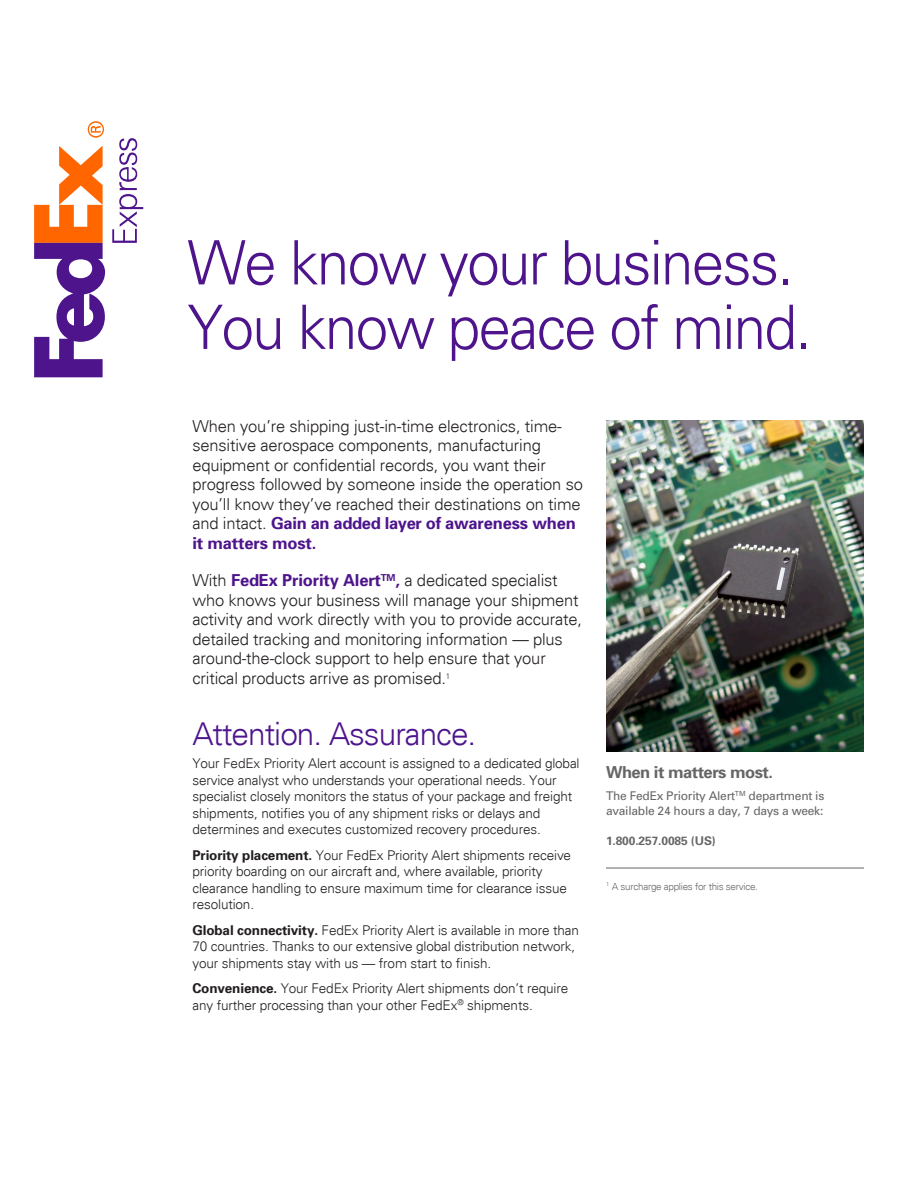
<style>
.page{position:relative;width:918px;height:1188px;background:#fff}
.page>*{position:absolute;margin:0;border:0;box-sizing:border-box;transform-origin:0 0}
.Headline{font:300 61.5px "Univers";letter-spacing:-.03em;color:#4d148c;scale:.95 1}
.Main_Heading{font:300 31.5px "Univers";letter-spacing:-.03em;color:#4d148c}
.Main_Heading-2{font:300 16.5px/19.5px "Univers";letter-spacing:-.01em;color:#231f20}
.Sidebar_Header{font:700 16.5px "Univers";letter-spacing:-.03em;color:#666}
.Text{font:300 13.5px/16.5px "Univers";letter-spacing:-.01em;color:#231f20}
.Main_Heading-3{font:300 13.5px/16.5px "Univers";letter-spacing:-.01em;color:#231f20}
.t1{font:12px/15px "Univers";letter-spacing:-.02em;color:#666}
.t2{font:700 12px "Univers";letter-spacing:-.01em;color:#666}
.Main_Heading-4{font:300 9.9px "Univers";letter-spacing:-.03em;color:#666}
.s1{font-weight:700;color:#4d148c}
.s2{font-weight:700}
</style>
<div class="page">
<svg style="left:88px;top:121px;width:16px;height:17px"></svg>
<svg style="left:34px;top:146px;width:71px;height:231px"></svg>
<svg style="left:112px;top:138px;width:31px;height:105px"></svg>
<img style="left:606px;top:420px;width:258px;height:331px">
<hr style="left:606px;top:868px;width:258px;height:1px;background:#666">
<p class="Headline" style="left:188px;top:226px;width:640px">We know your business.</p>
<p class="Headline" style="left:188px;top:290px;width:658px">You know peace of mind.</p>
<p class="Main_Heading-2" style="left:192px;top:416px;width:392px">When you’re shipping just-in-time electronics, time&shy;sensitive aerospace components, manufacturing equipment or confidential records, you want their progress followed by someone inside the operation so you’ll know they’ve reached their destinations on time and intact. <span class="s1">Gain an added layer of awareness when it matters most.</span></p>
<p class="Main_Heading-2" style="left:192px;top:571px;width:391px">With <span class="s1">FedEx Priority Alert</span><sup>TM</sup><span class="s1">,</span> a dedicated specialist who knows your business will manage your shipment activity and work directly with you to provide accurate, detailed tracking and monitoring information — plus around-the-clock support to help ensure that your critical products arrive as promised.<sup>1</sup></p>
<p class="Main_Heading" style="left:192px;top:715px;width:285px">Attention. Assurance.</p>
<p class="Text" style="left:192px;top:755px;width:389px">Your FedEx Priority Alert account is assigned to a dedicated global service analyst who understands your operational needs. Your specialist closely monitors the status of your package and freight shipments, notifies you of any shipment risks or delays and determines and executes customized recovery procedures.</p>
<p class="Text" style="left:192px;top:847px;width:380px"><span class="s2">Priority placement.</span> Your FedEx Priority Alert shipments receive priority boarding on our aircraft and, where available, priority clearance handling to ensure maximum time for clearance issue resolution.</p>
<p class="Text" style="left:192px;top:922px;width:388px"><span class="s2">Global connectivity.</span> FedEx Priority Alert is available in more than<br>70 countries. Thanks to our extensive global distribution network, your shipments stay with us — from start to finish.</p>
<p class="Main_Heading-3" style="left:192px;top:980px;width:377px"><span class="s2">Convenience.</span> Your FedEx Priority Alert shipments don’t require any further processing than your other FedEx<sup>®</sup> shipments.</p>
<p class="Sidebar_Header" style="left:606px;top:762px;width:169px">When it matters most.</p>
<p class="t1" style="left:606px;top:788px;width:220px">The FedEx Priority Alert<sup>TM</sup> department is available 24 hours a day, 7 days a week:</p>
<p class="t2" style="left:606px;top:833px;width:111px">1.800.257.0085 (US)</p>
<p class="Main_Heading-4" style="left:606px;top:880px;width:153px"><sup>1</sup> A surcharge applies for this service.</p>
</div>
